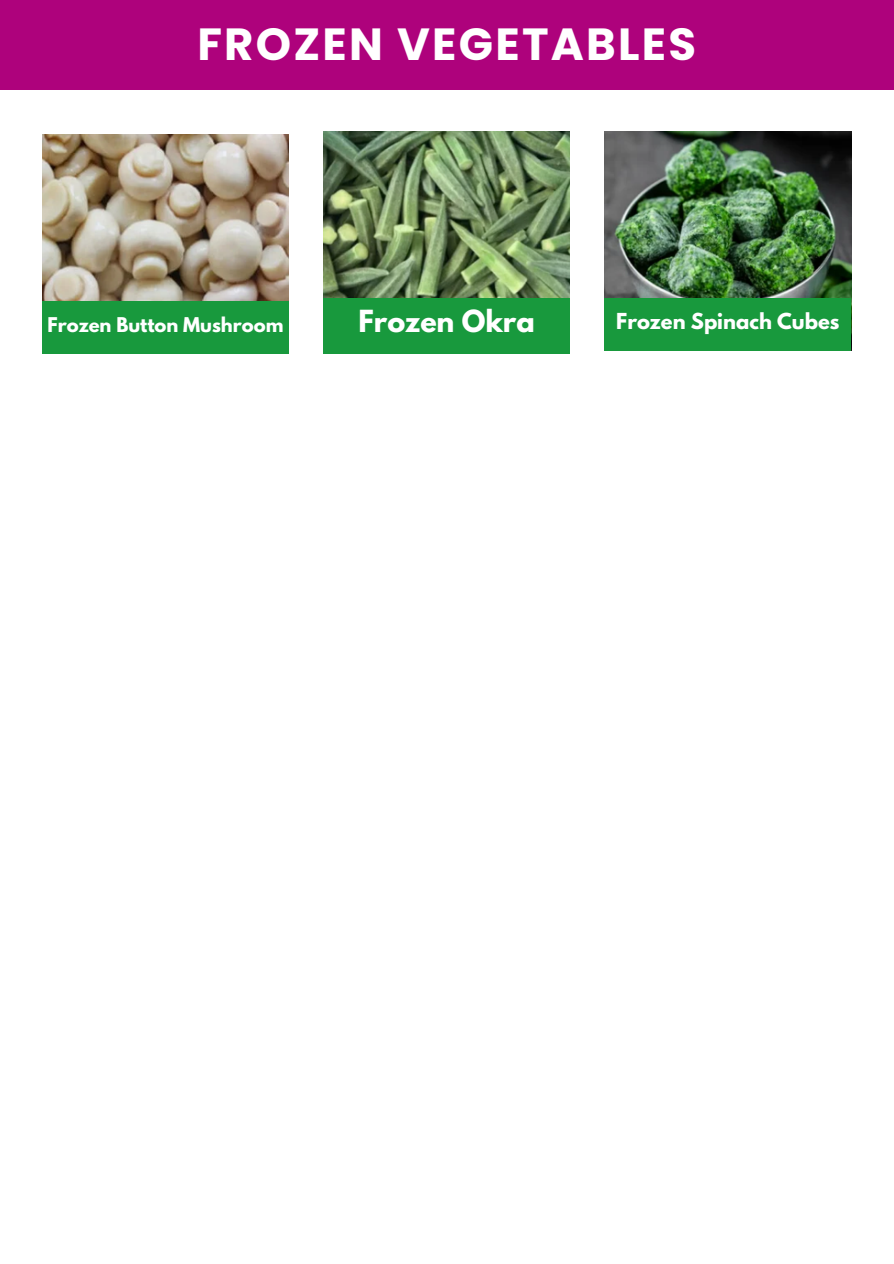
<style>
.page{position:relative;width:894px;height:1264px;background:#fff}
.page>*{position:absolute;margin:0;border:0;box-sizing:border-box;transform-origin:0 0}
.t1{font:700 45px "Poppins";letter-spacing:.05em;color:#fff}
.t2{font:700 27px "League Spartan";color:#fff}
.t3{font:700 19.5px "League Spartan";color:#fff}
.t4{font:700 18px "League Spartan";color:#fff}
</style>
<div class="page">
<div style="left:0;top:0;width:893px;height:89px;background:#ae027c"></div>
<img style="left:42px;top:134px;width:246px;height:167px">
<img style="left:323px;top:131px;width:246px;height:167px">
<img style="left:604px;top:131px;width:247px;height:220px">
<div style="left:42px;top:301px;width:246px;height:53px;background:#18993d"></div>
<div style="left:323px;top:298px;width:246px;height:56px;background:#18993d"></div>
<div style="left:604px;top:298px;width:246px;height:53px;background:#18993d"></div>
<p class="t1" style="left:197px;top:13px;width:500px">FROZEN VEGETABLES</p>
<p class="t4" style="left:48px;top:315px;width:237px">Frozen Button Mushroom</p>
<h2 class="t2" style="left:358px;top:308px;width:178px">Frozen Okra</h2>
<p class="t3" style="left:616px;top:311px;width:224px">Frozen Spinach Cubes</p>
</div>
